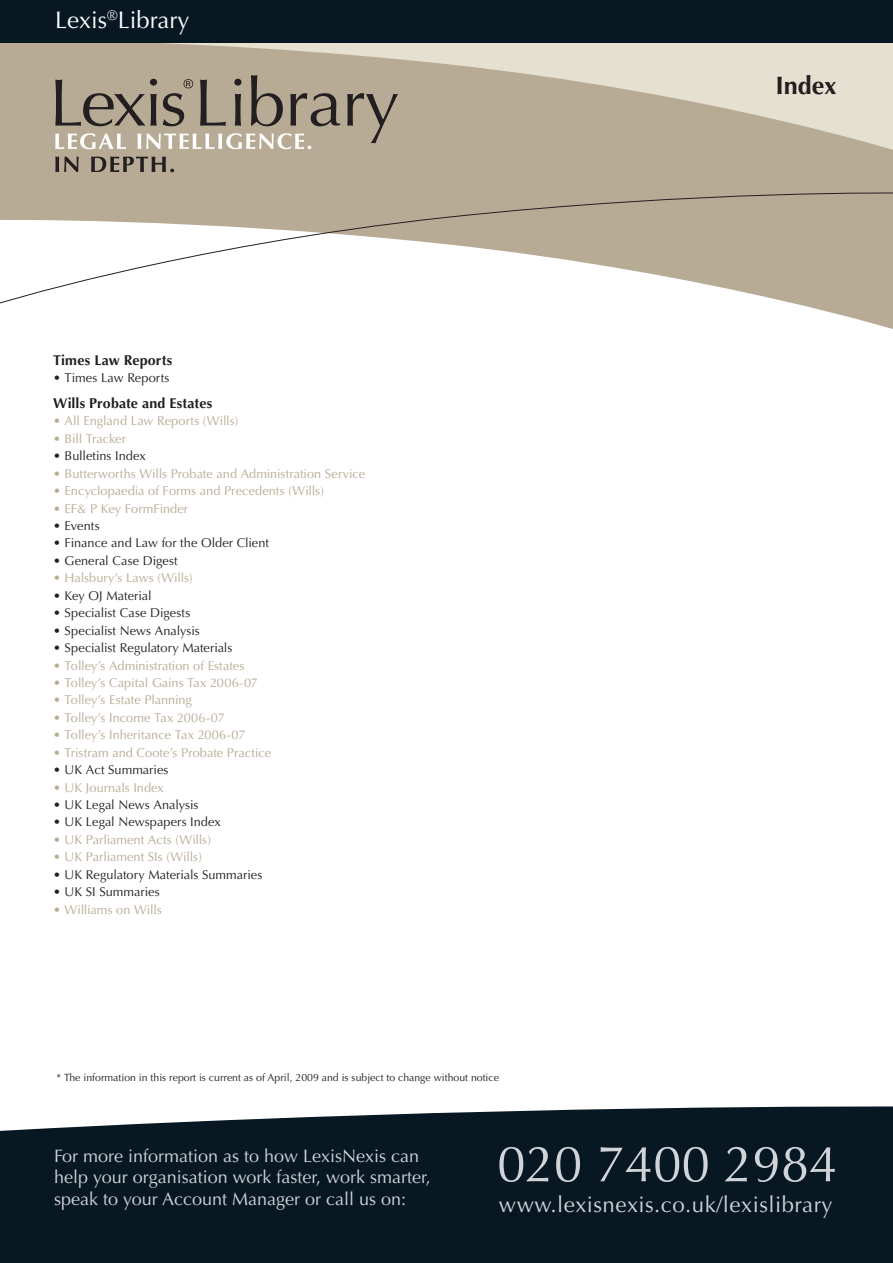
<style>
.page{position:relative;width:893px;height:1263px;background:#fff}
.page>*{position:absolute;margin:0;border:0;box-sizing:border-box;transform-origin:0 0}
.t1{font:51px "Optima";color:#d0d4d8}
.t2{font:700 25.2px "Optima";color:#231f20}
.t3{font:24px "Optima";color:#fff}
.t4{font:22.2px "Optima";letter-spacing:.02em;color:#d0d4d8}
.t5{font:18px/21.6px "Optima";color:#d0d4d8}
.t6{font:700 14.25px "Optima";letter-spacing:.01em;color:#231f20}
.t7{font:12.75px "Optima";color:#b8ab95}
.t8{font:12.75px "Optima";color:#231f20}
.t9{font:10.5px "Optima";color:#231f20}
</style>
<div class="page">
<div style="left:0;top:1106px;width:893px;height:157px;background:#071822"></div>
<svg style="left:0;top:156px;width:893px;height:173px;fill:#b8ab95"></svg>
<svg style="left:0;top:43px;width:893px;height:113px;fill:#b8ab95"></svg>
<svg style="left:0;top:189px;width:893px;height:118px"></svg>
<div style="left:0;top:0;width:893px;height:43px;background:#071822"></div>
<svg style="left:55px;top:79px;width:102px;height:47px"></svg>
<svg style="left:163px;top:79px;width:30px;height:47px"></svg>
<svg style="left:200px;top:80px;width:26px;height:46px"></svg>
<svg style="left:234px;top:79px;width:7px;height:47px"></svg>
<svg style="left:251px;top:75px;width:32px;height:51px"></svg>
<svg style="left:290px;top:93px;width:50px;height:33px"></svg>
<svg style="left:347px;top:93px;width:51px;height:50px"></svg>
<svg style="left:55px;top:133px;width:71px;height:16px"></svg>
<svg style="left:137px;top:133px;width:174px;height:16px"></svg>
<svg style="left:55px;top:157px;width:24px;height:15px"></svg>
<svg style="left:91px;top:157px;width:83px;height:15px"></svg>
<h3 class="t3" style="left:55px;top:6px;width:136px">Lexis<sup>®</sup>Library</h3>
<p class="t6" style="left:53px;top:352px;width:121px">Times Law Reports</p>
<p class="t8" style="left:53px;top:371px;width:118px">• Times Law Reports</p>
<p class="t6" style="left:53px;top:395px;width:160px">Wills Probate and Estates</p>
<p class="t7" style="left:53px;top:414px;width:187px">• All England Law Reports (Wills)</p>
<p class="t7" style="left:53px;top:431px;width:74px">• Bill Tracker</p>
<p class="t8" style="left:53px;top:449px;width:94px">• Bulletins Index</p>
<p class="t7" style="left:53px;top:466px;width:313px">• Butterworths Wills Probate and Administration Service</p>
<p class="t7" style="left:53px;top:483px;width:272px">• Encyclopaedia of Forms and Precedents (Wills)</p>
<p class="t7" style="left:53px;top:501px;width:136px">• EF&amp; P Key FormFinder</p>
<p class="t8" style="left:53px;top:518px;width:48px">• Events</p>
<p class="t8" style="left:53px;top:536px;width:217px">• Finance and Law for the Older Client</p>
<p class="t8" style="left:53px;top:553px;width:126px">• General Case Digest</p>
<p class="t7" style="left:53px;top:571px;width:141px">• Halsbury’s Laws (Wills)</p>
<p class="t8" style="left:53px;top:588px;width:100px">• Key OJ Material</p>
<p class="t8" style="left:53px;top:605px;width:139px">• Specialist Case Digests</p>
<p class="t8" style="left:53px;top:623px;width:148px">• Specialist News Analysis</p>
<p class="t8" style="left:53px;top:640px;width:181px">• Specialist Regulatory Materials</p>
<p class="t7" style="left:53px;top:658px;width:193px">• Tolley’s Administration of Estates</p>
<p class="t7" style="left:53px;top:675px;width:206px">• Tolley’s Capital Gains Tax 2006-07</p>
<p class="t7" style="left:53px;top:693px;width:140px">• Tolley’s Estate Planning</p>
<p class="t7" style="left:53px;top:710px;width:173px">• Tolley’s Income Tax 2006-07</p>
<p class="t7" style="left:53px;top:727px;width:194px">• Tolley’s Inheritance Tax 2006-07</p>
<p class="t7" style="left:53px;top:745px;width:219px">• Tristram and Coote’s Probate Practice</p>
<p class="t8" style="left:53px;top:762px;width:117px">• UK Act Summaries</p>
<p class="t7" style="left:53px;top:780px;width:112px">• UK Journals Index</p>
<p class="t8" style="left:53px;top:797px;width:147px">• UK Legal News Analysis</p>
<p class="t8" style="left:53px;top:815px;width:169px">• UK Legal Newspapers Index</p>
<p class="t7" style="left:53px;top:832px;width:159px">• UK Parliament Acts (Wills)</p>
<p class="t7" style="left:53px;top:849px;width:150px">• UK Parliament SIs (Wills)</p>
<p class="t8" style="left:53px;top:867px;width:211px">• UK Regulatory Materials Summaries</p>
<p class="t8" style="left:53px;top:884px;width:108px">• UK SI Summaries</p>
<p class="t7" style="left:53px;top:902px;width:110px">• Williams on Wills</p>
<p class="t9" style="left:56px;top:1072px;width:444px">* The information in this report is current as of April, 2009 and is subject to change without notice</p>
<h2 class="t2" style="left:775px;top:70px;width:63px">Index</h2>
<h3 class="t5" style="left:54px;top:1145px;width:378px">For more information as to how LexisNexis can help your organisation work faster, work smarter, speak to your Account Manager or call us on:</h3>
<h1 class="t1" style="left:497px;top:1134px;width:342px">020 7400 2984</h1>
<h3 class="t4" style="left:499px;top:1192px;width:335px">www.lexisnexis.co.uk/lexislibrary</h3>
</div>
